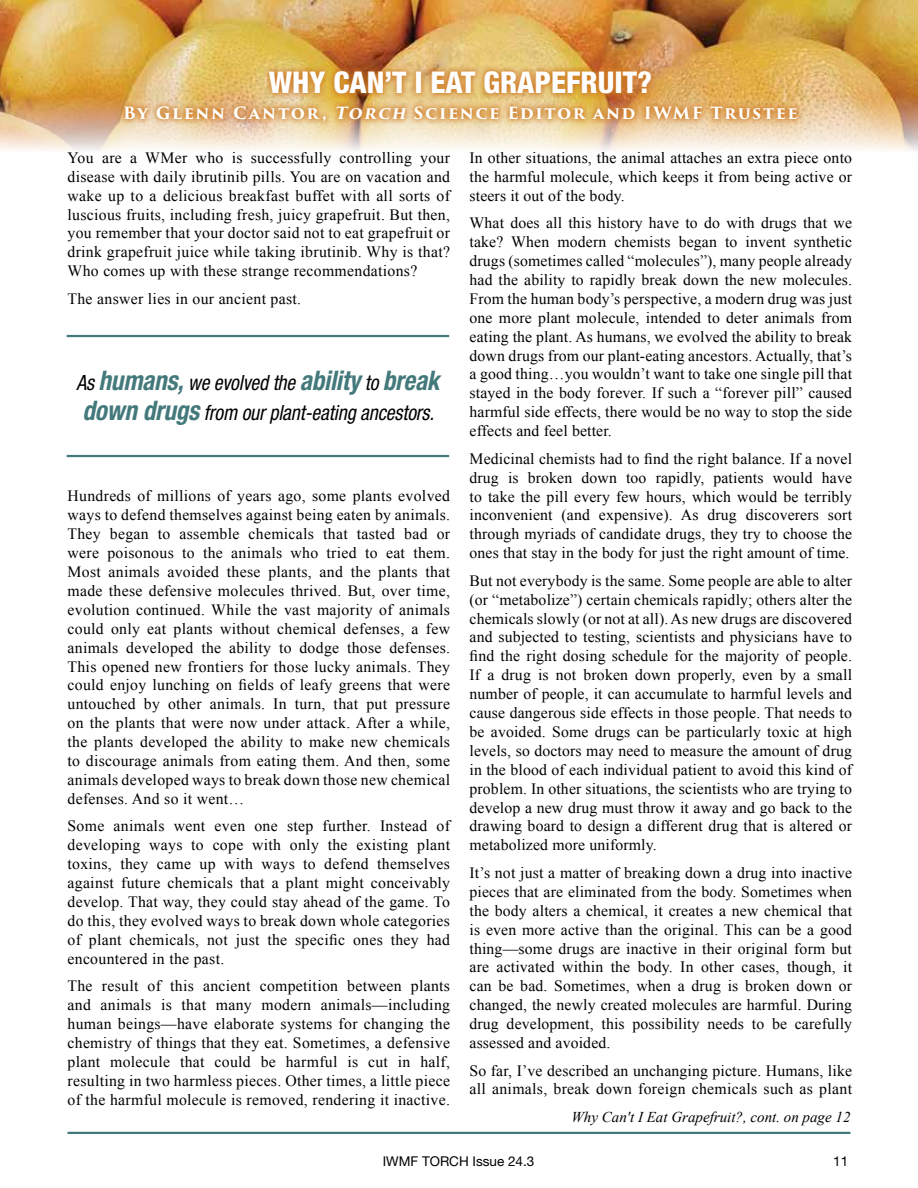
<style>
.page{position:relative;width:918px;height:1188px;background:#fff}
.page>*{position:absolute;margin:0;border:0;box-sizing:border-box;transform-origin:0 0}
.t1{font:800 condensed 30px "Helvetica Neue LT Std";color:#fff}
.t2{font:italic 700 condensed 27px "Helvetica Neue LT Std";letter-spacing:-.005em;color:#44797b;scale:.93 1}
.t3{font:italic condensed 21px "Helvetica Neue LT Std";letter-spacing:-.005em;color:#000;scale:.93 1}
.t4{font:700 16.5px "Trajan Pro 3";letter-spacing:.095em;color:#fff}
.t5{font:15.75px/18.9px "Times New Roman";letter-spacing:.01em;color:#000;text-align:justify}
.t6{font:italic 15px "Times New Roman";color:#000}
.t7{font:13.5px "Helvetica Neue LT Std";color:#000}
.s1{font-style:italic}
.s2{font-weight:400;font-size:21px;color:#000}
.s3{font-weight:700;font-size:27px;color:#44797b}
</style>
<div class="page">
<hr style="left:68px;top:1132px;width:782px;height:2px;background:#44797b">
<img style="left:0;top:0;width:918px;height:151px">
<svg style="left:0;top:54px;width:1px;height:21px"></svg>
<svg style="left:117px;top:63px;width:688px;height:66px;background:#ddab62"></svg>
<hr style="left:67px;top:335px;width:382px;height:2px;background:#44797b">
<hr style="left:67px;top:455px;width:382px;height:2px;background:#44797b">
<h1 class="t1" style="left:269px;top:64px;width:385px">WHY CAN’T I EAT GRAPEFRUIT?</h1>
<p class="t4" style="left:123px;top:100px;width:676px">By Glenn Cantor, <span class="s1">Torch</span> Science Editor and IWMF Trustee</p>
<p class="t5" style="left:68px;top:148px;width:384px">You are a WMer who is successfully controlling your disease with daily ibrutinib pills. You are on vacation and wake up to a delicious breakfast buffet with all sorts of luscious fruits, including fresh, juicy grapefruit. But then, you remember that your doctor said not to eat grapefruit or drink grapefruit juice while taking ibrutinib. Why is that?<br>Who comes up with these strange recommendations?</p>
<p class="t5" style="left:68px;top:289px;width:235px">The answer lies in our ancient past.</p>
<p class="t5" style="left:470px;top:148px;width:384px">In other situations, the animal attaches an extra piece onto the harmful molecule, which keeps it from being active or steers it out of the body.</p>
<p class="t5" style="left:470px;top:213px;width:384px">What does all this history have to do with drugs that we take? When modern chemists began to invent synthetic drugs (sometimes called “molecules”), many people already had the ability to rapidly break down the new molecules.<br>From the human body’s perspective, a modern drug was just one more plant molecule, intended to deter animals from eating the plant. As humans, we evolved the ability to break down drugs from our plant-eating ancestors. Actually, that’s a good thing…you wouldn’t want to take one single pill that stayed in the body forever. If such a “forever pill” caused harmful side effects, there would be no way to stop the side effects and feel better.</p>
<p class="t5" style="left:470px;top:449px;width:384px">Medicinal chemists had to find the right balance. If a novel drug is broken down too rapidly, patients would have to take the pill every few hours, which would be terribly inconvenient (and expensive). As drug discoverers sort through myriads of candidate drugs, they try to choose the ones that stay in the body for just the right amount of time.</p>
<p class="t5" style="left:470px;top:571px;width:384px">But not everybody is the same. Some people are able to alter (or “metabolize”) certain chemicals rapidly; others alter the chemicals slowly (or not at all). As new drugs are discovered and subjected to testing, scientists and physicians have to find the right dosing schedule for the majority of people.<br>If a drug is not broken down properly, even by a small number of people, it can accumulate to harmful levels and cause dangerous side effects in those people. That needs to be avoided. Some drugs can be particularly toxic at high levels, so doctors may need to measure the amount of drug in the blood of each individual patient to avoid this kind of problem. In other situations, the scientists who are trying to develop a new drug must throw it away and go back to the drawing board to design a different drug that is altered or metabolized more uniformly.</p>
<p class="t5" style="left:470px;top:863px;width:384px">It’s not just a matter of breaking down a drug into inactive pieces that are eliminated from the body. Sometimes when the body alters a chemical, it creates a new chemical that is even more active than the original. This can be a good thing—some drugs are inactive in their original form but are activated within the body. In other cases, though, it can be bad. Sometimes, when a drug is broken down or changed, the newly created molecules are harmful. During drug development, this possibility needs to be carefully assessed and avoided.</p>
<p class="t5" style="left:470px;top:1061px;width:384px">So far, I’ve described an unchanging picture. Humans, like all animals, break down foreign chemicals such as plant</p>
<h2 class="t2" style="left:76px;top:364px;width:392px"><span class="s2">As</span> humans, <span class="s2">we evolved the</span> ability <span class="s2">to</span> break</h2>
<h3 class="t3" style="left:82px;top:400px;width:380px"><span class="s3">down drugs</span> from our plant-eating ancestors.</h3>
<p class="t5" style="left:68px;top:487px;width:384px">Hundreds of millions of years ago, some plants evolved ways to defend themselves against being eaten by animals.<br>They began to assemble chemicals that tasted bad or were poisonous to the animals who tried to eat them.<br>Most animals avoided these plants, and the plants that made these defensive molecules thrived. But, over time, evolution continued. While the vast majority of animals could only eat plants without chemical defenses, a few animals developed the ability to dodge those defenses.<br>This opened new frontiers for those lucky animals. They could enjoy lunching on fields of leafy greens that were untouched by other animals. In turn, that put pressure on the plants that were now under attack. After a while, the plants developed the ability to make new chemicals to discourage animals from eating them. And then, some animals developed ways to break down those new chemical defenses. And so it went…</p>
<p class="t5" style="left:68px;top:816px;width:384px">Some animals went even one step further. Instead of developing ways to cope with only the existing plant toxins, they came up with ways to defend themselves against future chemicals that a plant might conceivably develop. That way, they could stay ahead of the game. To do this, they evolved ways to break down whole categories of plant chemicals, not just the specific ones they had encountered in the past.</p>
<p class="t5" style="left:68px;top:976px;width:384px">The result of this ancient competition between plants and animals is that many modern animals—including human beings—have elaborate systems for changing the chemistry of things that they eat. Sometimes, a defensive plant molecule that could be harmful is cut in half, resulting in two harmless pieces. Other times, a little piece of the harmful molecule is removed, rendering it inactive.</p>
<p class="t6" style="left:571px;top:1107px;width:281px">Why Can't I Eat Grapefruit?, cont. on page 12</p>
<p class="t7" style="left:383px;top:1153px;width:153px">IWMF TORCH Issue 24.3</p>
<p class="t7" style="left:833px;top:1153px;width:17px">11</p>
</div>
